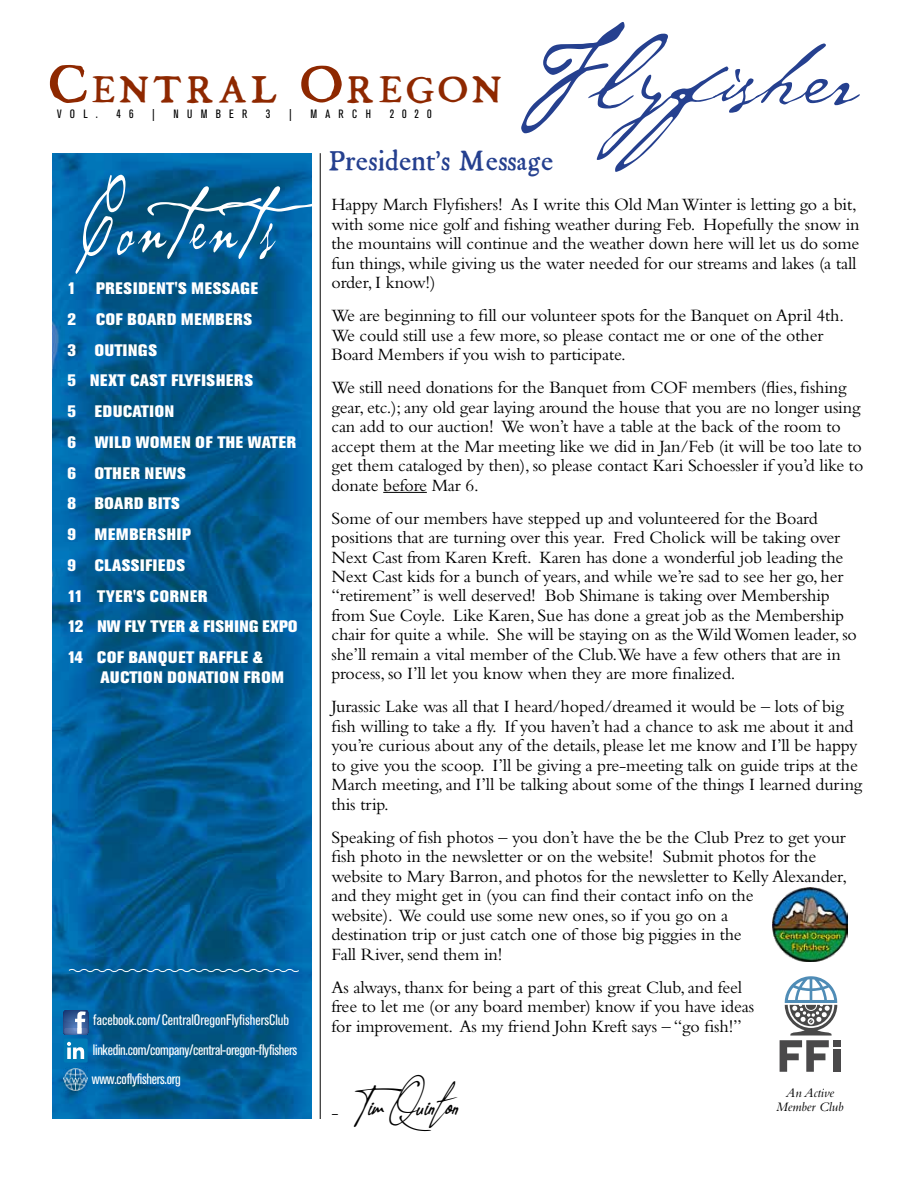
<style>
.page{position:relative;width:918px;height:1188px;background:#fff}
.page>*{position:absolute;margin:0;border:0;box-sizing:border-box;transform-origin:0 0}
.t1{font:108px "Cezanne";letter-spacing:.1em;color:#fff;scale:.5 1}
.t2{font:102.9px "Cezanne";color:#25408f}
.t3{font:36.15px "Kis Miklos";letter-spacing:.085em;color:#8e2800}
.t4{font:27px "Kis Miklos";color:#25408f}
.t5{font:27px "Allison Tessa Extraexpanded Extra";color:#000}
.t6{font:18px/19.5px "Bembo Std";letter-spacing:-.01em;color:#000}
.t7{font:800 16.5px/30.8px "Akzidenz Grotesk BE";letter-spacing:.05em;color:#fff}
.t8{font:condensed 15px/30px "Akzidenz Grotesk BE";letter-spacing:-.02em;color:#fff}
.t9{font:13.5px/13.5px "Bembo Italic Os F";color:#000;text-align:center}
.t10{font:condensed 12px "Akzidenz Grotesk BE";letter-spacing:.7em;color:#000}
.s1{font-size:51.6px}
.s2{font-family:"Bembo Std";font-size:18px}
</style>
<div class="page">
<img style="left:52px;top:153px;width:260px;height:966px">
<hr style="left:320px;top:153px;width:1px;height:966px;background:#000">
<svg style="left:64px;top:1010px;width:24px;height:24px"></svg>
<div style="left:64px;top:1039px;width:24px;height:24px;background:#007bb6;border-radius:2px"></div>
<svg style="left:67px;top:1042px;width:17px;height:17px"></svg>
<img style="left:64px;top:1067px;width:24px;height:24px">
<svg style="left:68px;top:968px;width:232px;height:5px"></svg>
<hr style="left:383px;top:492px;width:44px;height:1px;background:#000">
<img style="left:773px;top:887px;width:74px;height:75px">
<div style="left:833px;top:1040px;width:7px;height:7px;background:#4a494a"></div>
<div style="left:833px;top:1050px;width:7px;height:22px;background:#4a494a"></div>
<svg style="left:780px;top:976px;width:57px;height:96px"></svg>
<h2 class="t2" style="left:521px;top:6px;width:338px">Flyfisher</h2>
<h3 class="t3" style="left:48px;top:68px;width:455px"><span class="s1">C</span>ENTRAL <span class="s1">O</span>REGON</h3>
<p class="t10" style="left:57px;top:107px;width:42px">VOL.</p>
<p class="t10" style="left:116px;top:107px;width:19px">4 6</p>
<p class="t10" style="left:152px;top:107px;width:4px">|</p>
<p class="t10" style="left:173px;top:107px;width:76px">NUMBER</p>
<p class="t10" style="left:266px;top:107px;width:6px">3</p>
<p class="t10" style="left:289px;top:107px;width:4px">|</p>
<p class="t10" style="left:310px;top:107px;width:62px">MARCH</p>
<p class="t10" style="left:390px;top:107px;width:43px">2020</p>
<h3 class="t4" style="left:328px;top:145px;width:227px">President’s Message</h3>
<h1 class="t1" style="left:81px;top:148px;width:551px">Contents</h1>
<p class="t6" style="left:332px;top:194px;width:530px">Happy March Flyfishers! As I write this Old Man Winter is letting go a bit, with some nice golf and fishing weather during Feb. Hopefully the snow in the mountains will continue and the weather down here will let us do some fun things, while giving us the water needed for our streams and lakes (a tall order, I know!)</p>
<p class="t6" style="left:332px;top:305px;width:514px">We are beginning to fill our volunteer spots for the Banquet on April 4th.<br>We could still use a few more, so please contact me or one of the other<br>Board Members if you wish to participate.</p>
<p class="t6" style="left:332px;top:377px;width:533px">We still need donations for the Banquet from COF members (flies, fishing gear, etc.); any old gear laying around the house that you are no longer using can add to our auction! We won’t have a table at the back of the room to accept them at the Mar meeting like we did in Jan/Feb (it will be too late to get them cataloged by then), so please contact Kari Schoessler if you’d like to donate before Mar 6.</p>
<p class="t6" style="left:332px;top:508px;width:527px">Some of our members have stepped up and volunteered for the Board positions that are turning over this year. Fred Cholick will be taking over Next Cast from Karen Kreft. Karen has done a wonderful job leading the Next Cast kids for a bunch of years, and while we’re sad to see her go, her “retirement” is well deserved! Bob Shimane is taking over Membership from Sue Coyle. Like Karen, Sue has done a great job as the Membership chair for quite a while. She will be staying on as the Wild Women leader, so she’ll remain a vital member of the Club.We have a few others that are in process, so I’ll let you know when they are more finalized.</p>
<p class="t6" style="left:332px;top:697px;width:532px">Jurassic Lake was all that I heard/hoped/dreamed it would be – lots of big fish willing to take a fly. If you haven’t had a chance to ask me about it and you’re curious about any of the details, please let me know and I’ll be happy to give you the scoop. I’ll be giving a pre-meeting talk on guide trips at the March meeting, and I’ll be talking about some of the things I learned during this trip.</p>
<p class="t6" style="left:332px;top:827px;width:517px">Speaking of fish photos – you don’t have the be the Club Prez to get your fish photo in the newsletter or on the website! Submit photos for the website to Mary Barron, and photos for the newsletter to Kelly Alexander, and they might get in (you can find their contact info on the<br>website). We could use some new ones, so if you go on a<br>destination trip or just catch one of those big piggies in the<br>Fall River, send them in!</p>
<p class="t6" style="left:332px;top:977px;width:424px">As always, thanx for being a part of this great Club, and feel free to let me (or any board member) know if you have ideas for improvement. As my friend John Kreft says – “go fish!”</p>
<h3 class="t5" style="left:332px;top:1093px;width:131px"><span class="s2">-</span> Tim Quinton</h3>
<p class="t7" style="left:68px;top:273px;width:231px">1 PRESIDENT'S MESSAGE<br>2 COF BOARD MEMBERS<br>3 OUTINGS<br>5 NEXT CAST FLYFISHERS<br>5 EDUCATION<br>6 WILD WOMEN OF THE WATER<br>6 OTHER NEWS<br>8 BOARD BITS<br>9 MEMBERSHIP<br>9 CLASSIFIEDS<br>11 TYER'S CORNER<br>12 NW FLY TYER &amp; FISHING EXPO<br>14 COF BANQUET RAFFLE &amp;</p>
<p class="t7" style="left:101px;top:662px;width:185px">AUCTION DONATION FROM</p>
<p class="t8" style="left:93px;top:1006px;width:206px">facebook.com/CentralOregonFlyfishersClub linkedin.com/company/central-oregon-flyfishers</p>
<p class="t8" style="left:92px;top:1064px;width:91px">www.coflyfishers.org</p>
<p class="t9" style="left:776px;top:1086px;width:69px">An Active<br>Member Club</p>
</div>
